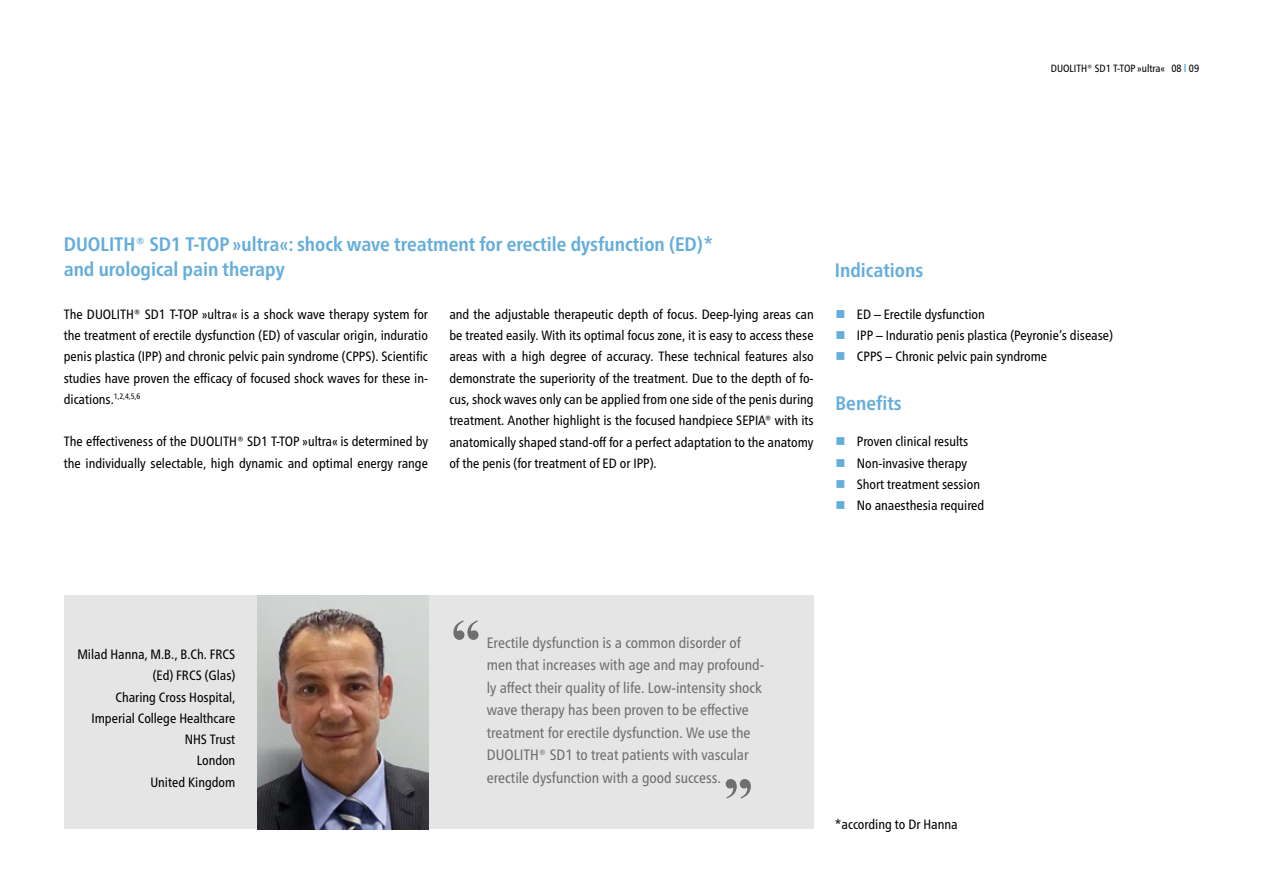
<style>
.page{position:relative;width:1263px;height:893px;background:#fff}
.page>*{position:absolute;margin:0;border:0;box-sizing:border-box;transform-origin:0 0}
.t1{font:700 60px "Times New Roman";color:#706f6f}
.t2{font:700 condensed 19.5px/25.5px "Frutiger Neue LT Pro";color:#65addc}
.t3{font:condensed 15px/22.5px "Frutiger Neue LT Pro";color:#706f6f}
.t4{font:condensed 13.5px/21.3px "Frutiger Neue LT Pro";color:#000;text-align:justify}
.t5{font:condensed 10.5px "Frutiger Neue LT Pro";color:#000}
.s1{font-weight:700;color:#65addc}
.s2{color:#65addc}
</style>
<div class="page">
<div style="left:64px;top:595px;width:750px;height:234px;background:#e5e5e5"></div>
<img style="left:257px;top:595px;width:171px;height:234px">
<h2 class="t2" style="left:64px;top:231px;width:651px">DUOLITH® SD1 T-TOP »ultra«: shock wave treatment for erectile dysfunction (ED)* and urological pain therapy</h2>
<h2 class="t2" style="left:835px;top:257px;width:90px">Indications</h2>
<p class="t5" style="left:1051px;top:62px;width:150px">DUOLITH® SD1 T-TOP »ultra« 08 <span class="s1">l</span> 09</p>
<p class="t4" style="left:64px;top:303px;width:366px">The DUOLITH® SD1 T-TOP »ultra« is a shock wave therapy system for the treatment of erectile dysfunction (ED) of vascular origin, induratio penis plastica (IPP) and chronic pelvic pain syndrome (CPPS). Scientific studies have proven the efficacy of focused shock waves for these in&shy;dications.<sup>1,2,4,5,6</sup></p>
<p class="t4" style="left:64px;top:431px;width:366px">The effectiveness of the DUOLITH® SD1 T-TOP »ultra« is determined by the individually selectable, high dynamic and optimal energy range</p>
<p class="t4" style="left:449px;top:303px;width:366px">and the adjustable therapeutic depth of focus. Deep-lying areas can be treated easily. With its optimal focus zone, it is easy to access these areas with a high degree of accuracy. These technical features also demonstrate the superiority of the treatment. Due to the depth of fo&shy;cus, shock waves only can be applied from one side of the penis during treatment. Another highlight is the focused handpiece SEPIA® with its anatomically shaped stand-off for a perfect adaptation to the anatomy of the penis (for treatment of ED or IPP).</p>
<p class="t4" style="left:835px;top:304px;width:151px"><span class="s2">■</span> ED – Erectile dysfunction</p>
<p class="t4" style="left:835px;top:325px;width:279px"><span class="s2">■</span> IPP – Induratio penis plastica (Peyronie’s disease)</p>
<p class="t4" style="left:835px;top:346px;width:213px"><span class="s2">■</span> CPPS – Chronic pelvic pain syndrome</p>
<h2 class="t2" style="left:835px;top:390px;width:68px">Benefits</h2>
<p class="t4" style="left:835px;top:431px;width:134px"><span class="s2">■</span> Proven clinical results</p>
<p class="t4" style="left:835px;top:452px;width:133px"><span class="s2">■</span> Non-invasive therapy</p>
<p class="t4" style="left:835px;top:474px;width:146px"><span class="s2">■</span> Short treatment session</p>
<p class="t4" style="left:835px;top:495px;width:150px"><span class="s2">■</span> No anaesthesia required</p>
<p class="t4" style="left:77px;top:644px;width:159px;text-align:right">Milad Hanna, M.B., B.Ch. FRCS (Ed) FRCS (Glas)<br>Charing Cross Hospital,<br>Imperial College Healthcare<br>NHS Trust<br>London<br>United Kingdom</p>
<h1 class="t1" style="left:451px;top:598px;width:31px">“</h1>
<p class="t3" style="left:487px;top:631px;width:279px">Erectile dysfunction is a common disorder of men that increases with age and may profound&shy;ly affect their quality of life. Low-intensity shock wave therapy has been proven to be effective treatment for erectile dysfunction. We use the DUOLITH® SD1 to treat patients with vascular erectile dysfunction with a good success.</p>
<h1 class="t1" style="left:723px;top:725px;width:31px">„</h1>
<p class="t4" style="left:835px;top:814px;width:124px">*according to Dr Hanna</p>
</div>
